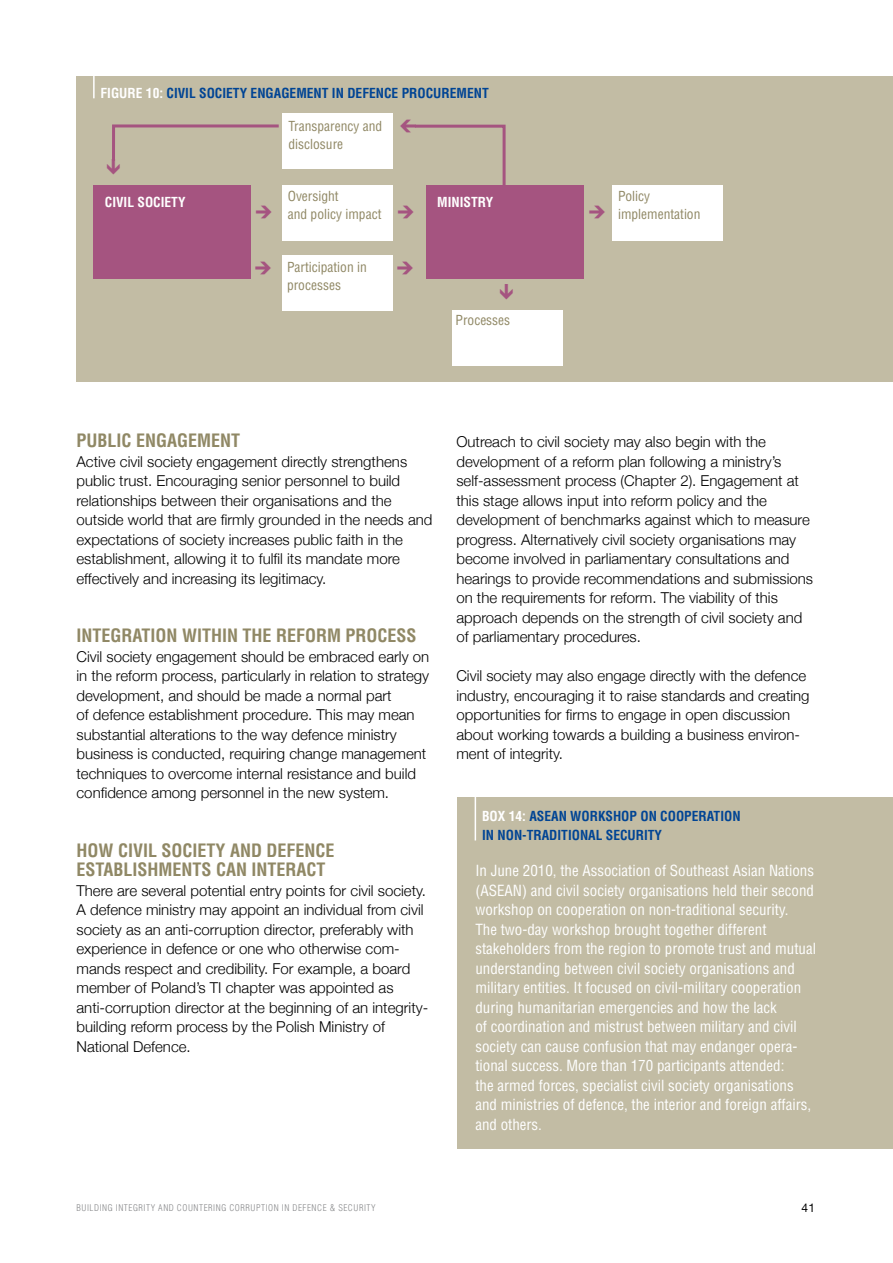
<style>
.page{position:relative;width:893px;height:1263px;background:#fff}
.page>*{position:absolute;margin:0;border:0;box-sizing:border-box;transform-origin:0 0}
.t1{font:700 condensed 18px/19.5px "Helvetica";letter-spacing:.055em;color:#908865}
.t2{font:700 condensed 18px "Helvetica";color:#908865}
.t3{font:700 18px "Arrow Dynamic";color:#a55480}
.t4{font:300 15px/19.5px "Helvetica Neue";color:#000}
.t5{font:condensed 15px/19.5px "Helvetica";color:#fff}
.t6{font:condensed 13.5px/18px "Helvetica";color:#908865}
.t7{font:700 condensed 13.5px "Helvetica";color:#004494}
.t8{font:700 condensed 13.5px/19.5px "Helvetica";letter-spacing:.11em;color:#004494}
.t9{font:700 condensed 13.5px "Helvetica";color:#fff}
.t10{font:12px "Helvetica Neue";color:#000}
.t11{font:300 condensed 9px "Helvetica";letter-spacing:.2em;color:#87888a}
.s1{color:#fff}
.s2{color:#004494}
</style>
<div class="page">
<div style="left:457px;top:797px;width:436px;height:352px;background:#c2bca4"></div>
<div style="left:77px;top:77px;width:816px;height:305px;background:#c2bca4"></div>
<hr style="left:93px;top:72px;width:2px;height:26px;background:#fff">
<div style="left:93px;top:186px;width:158px;height:93px;background:#a55480"></div>
<div style="left:426px;top:185px;width:158px;height:93px;background:#a55480"></div>
<div style="left:282px;top:114px;width:111px;height:55px;background:#fff"></div>
<div style="left:612px;top:185px;width:111px;height:56px;background:#fff"></div>
<div style="left:452px;top:310px;width:111px;height:56px;background:#fff"></div>
<div style="left:282px;top:185px;width:111px;height:56px;background:#fff"></div>
<div style="left:282px;top:255px;width:111px;height:56px;background:#fff"></div>
<hr style="left:475px;top:795px;width:1px;height:45px;background:#fff">
<svg style="left:112px;top:124px;width:167px;height:37px"></svg>
<svg style="left:415px;top:124px;width:91px;height:61px"></svg>
<p class="t7" style="left:101px;top:85px;width:390px"><span class="s1">FIGURE 10:</span> CIVIL SOCIETY ENGAGEMENT IN DEFENCE PROCUREMENT</p>
<p class="t3" style="left:122px;top:159px;width:17px;rotate:90deg">E</p>
<p class="t6" style="left:288px;top:117px;width:95px">Transparency and disclosure</p>
<p class="t3" style="left:416px;top:135px;width:17px;rotate:-180deg">E</p>
<p class="t6" style="left:288px;top:187px;width:95px">Oversight<br>and policy impact</p>
<p class="t9" style="left:105px;top:194px;width:82px">CIVIL SOCI ETY</p>
<p class="t9" style="left:437px;top:194px;width:58px">MINISTRY</p>
<p class="t3" style="left:256px;top:203px;width:17px">E</p>
<p class="t3" style="left:398px;top:204px;width:17px">E</p>
<p class="t3" style="left:256px;top:259px;width:17px">E</p>
<p class="t6" style="left:287px;top:258px;width:81px">Participation in processes</p>
<p class="t3" style="left:398px;top:259px;width:17px">E</p>
<p class="t3" style="left:515px;top:284px;width:17px;rotate:90deg">E</p>
<p class="t6" style="left:456px;top:311px;width:56px">Processes</p>
<p class="t3" style="left:589px;top:203px;width:17px">E</p>
<p class="t6" style="left:618px;top:187px;width:84px">Policy implementation</p>
<p class="t2" style="left:77px;top:430px;width:165px">PUBLIC ENGAGEMENT</p>
<p class="t4" style="left:77px;top:451px;width:357px">Active civil society engagement directly strengthens public trust. Encouraging senior personnel to build relationships between their organisations and the outside world that are firmly grounded in the needs and expectations of society increases public faith in the establishment, allowing it to fulfil its mandate more effectively and increasing its legitimacy.</p>
<p class="t2" style="left:77px;top:625px;width:331px">INTEGRATION WITHIN THE REFORM PROCESS</p>
<p class="t4" style="left:77px;top:646px;width:354px">Civil society engagement should be embraced early on in the reform process, particularly in relation to strategy development, and should be made a normal part<br>of defence establishment procedure. This may mean substantial alterations to the way defence ministry business is conducted, requiring change management techniques to overcome internal resistance and build confidence among personnel in the new system.</p>
<p class="t1" style="left:77px;top:840px;width:260px">HOW CIVIL SOCIETY AND DEFENCE<br>ESTABLIS HMENTS CAN INTERACT</p>
<p class="t4" style="left:77px;top:880px;width:353px">There are several potential entry points for civil society.<br>A defence ministry may appoint an individual from civil society as an anti-corruption director, preferably with experience in defence or one who otherwise com&shy;mands respect and credibility. For example, a board member of Poland’s TI chapter was appointed as anti-corruption director at the beginning of an integrity&shy;building reform process by the Polish Ministry of National Defence.</p>
<p class="t4" style="left:456px;top:432px;width:358px">Outreach to civil society may also begin with the development of a reform plan following a ministry’s self-assessment process (Chapter 2). Engagement at this stage allows input into reform policy and the development of benchmarks against which to measure progress. Alternatively civil society organisations may become involved in parliamentary consultations and hearings to provide recommendations and submissions on the requirements for reform. The viability of this approach depends on the strength of civil society and of parliamentary procedures.</p>
<p class="t4" style="left:456px;top:666px;width:355px">Civil society may also engage directly with the defence industry, encouraging it to raise standards and creating opportunities for firms to engage in open discussion about working towards a building a business environ&shy;ment of integrity.</p>
<p class="t8" style="left:482px;top:806px;width:260px;text-indent:88px">WORKSHOP ON COOPERATION<br>IN NON-TRADITIONAL SECURITY</p>
<p class="t5" style="left:475px;top:861px;width:340px">In June 2010, the Association of Southeast Asian Nations (ASEAN</p>
<p class="t9" style="left:482px;top:808px;width:71px">BOX 14: <span class="s2">ASEAN</span></p>
<p class="t5" style="left:475px;top:880px;width:342px;text-indent:47px">) and civil society organisations held their second workshop on cooperation on non-traditional security.<br>The two-day workshop brought together different stakeholders from the region to promote trust and mutual understanding between civil society organisations and military entities. It focused on civil-military cooperation during humanitarian emergencies and how the lack<br>of coordination and mistrust between military and civil society can cause confusion that may endanger opera&shy;tional success. More than 170 participants attended:<br>the armed forces, specialist civil society organisations and ministries of defence, the interior and foreign affairs, and others.</p>
<p class="t11" style="left:77px;top:1203px;width:301px">BUILDI NG I NTEGRITY AND COUNTERI NG CORRUPTION IN DEFENCE &amp; SECURITY</p>
<p class="t10" style="left:801px;top:1200px;width:15px">41</p>
</div>
